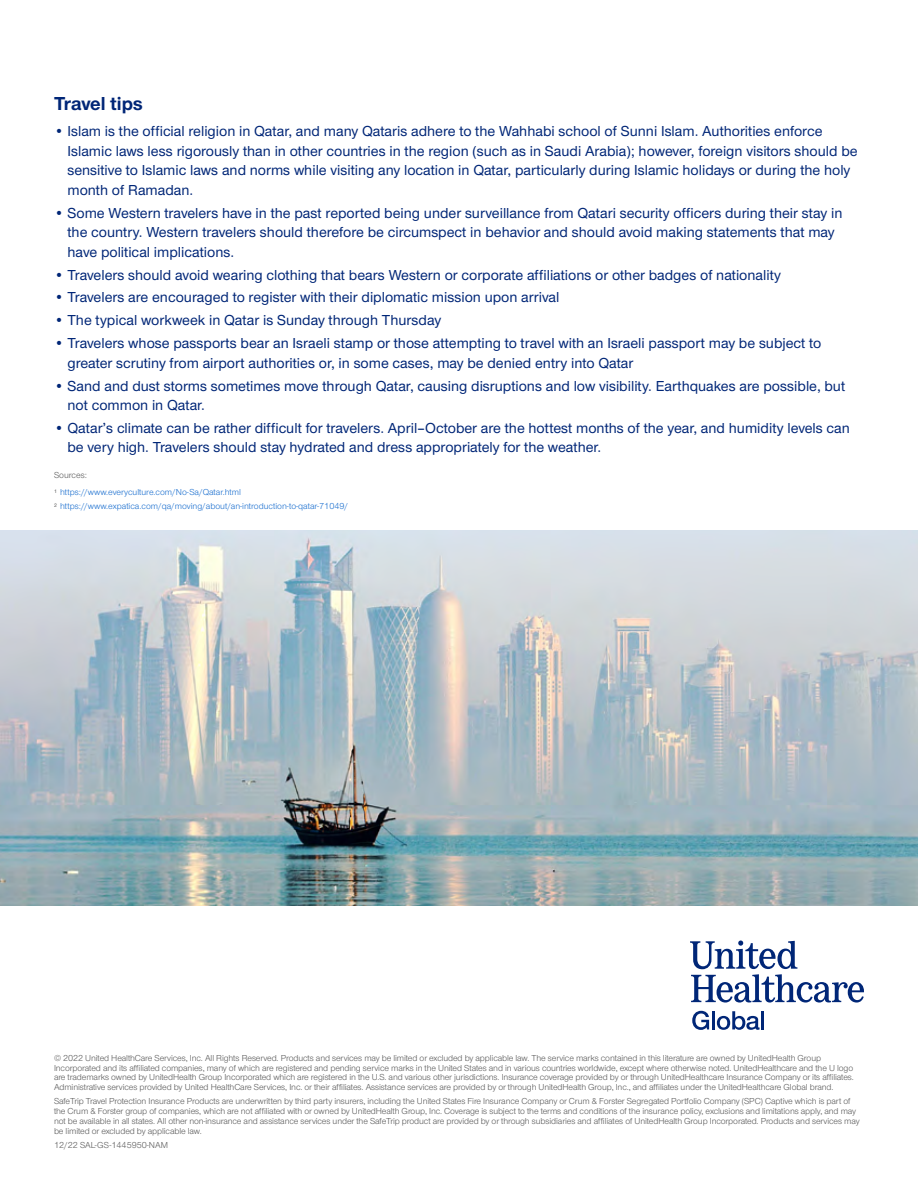
<style>
.page{position:relative;width:918px;height:1188px;background:#fff}
.page>*{position:absolute;margin:0;border:0;box-sizing:border-box;transform-origin:0 0}
.H5-Sans{font:700 19.5px "UHC Sans";color:#002677}
.t1{font:500 15px/19.5px "UHC Sans";color:#002677}
.Disclaimer_Copyrigh{font:9px/9.8px "UHC Sans";letter-spacing:-.01em;color:#5a5a5a}
.t2{font:9px "UHC Sans";color:#196ecf}
.Body{font:9px "UHC Sans";color:#5a5a5a}
.s1{font-weight:700}
</style>
<div class="page">
<svg style="left:690px;top:941px;width:174px;height:62px"></svg>
<svg style="left:692px;top:1011px;width:17px;height:19px"></svg>
<hr style="left:712px;top:1011px;width:3px;height:18px;background:#002677">
<svg style="left:717px;top:1011px;width:43px;height:19px"></svg>
<hr style="left:761px;top:1011px;width:3px;height:18px;background:#002677">
<img style="left:0;top:531px;width:918px;height:375px">
<p class="H5-Sans" style="left:54px;top:90px;width:90px">Travel tips</p>
<p class="t1" style="left:68px;top:121px;width:792px;text-indent:-14px"><span class="s1">•</span> Islam is the official religion in Qatar, and many Qataris adhere to the Wahhabi school of Sunni Islam. Authorities enforce Islamic laws less rigorously than in other countries in the region (such as in Saudi Arabia); however, foreign visitors should be sensitive to Islamic laws and norms while visiting any location in Qatar, particularly during Islamic holidays or during the holy month of Ramadan.</p>
<p class="t1" style="left:68px;top:202px;width:776px;text-indent:-14px"><span class="s1">•</span> Some Western travelers have in the past reported being under surveillance from Qatari security officers during their stay in the country. Western travelers should therefore be circumspect in behavior and should avoid making statements that may have political implications.</p>
<p class="t1" style="left:54px;top:264px;width:729px"><span class="s1">•</span> Travelers should avoid wearing clothing that bears Western or corporate affiliations or other badges of nationality</p>
<p class="t1" style="left:54px;top:287px;width:507px"><span class="s1">•</span> Travelers are encouraged to register with their diplomatic mission upon arrival</p>
<p class="t1" style="left:54px;top:310px;width:389px"><span class="s1">•</span> The typical workweek in Qatar is Sunday through Thursday</p>
<p class="t1" style="left:68px;top:333px;width:755px;text-indent:-14px"><span class="s1">•</span> Travelers whose passports bear an Israeli stamp or those attempting to travel with an Israeli passport may be subject to greater scrutiny from airport authorities or, in some cases, may be denied entry into Qatar</p>
<p class="t1" style="left:68px;top:375px;width:779px;text-indent:-14px"><span class="s1">•</span> Sand and dust storms sometimes move through Qatar, causing disruptions and low visibility. Earthquakes are possible, but not common in Qatar.</p>
<p class="t1" style="left:68px;top:418px;width:784px;text-indent:-14px"><span class="s1">•</span> Qatar’s climate can be rather difficult for travelers. April–October are the hottest months of the year, and humidity levels can be very high. Travelers should stay hydrated and dress appropriately for the weather.</p>
<p class="Body" style="left:54px;top:469px;width:35px">Sources:</p>
<p class="t2" style="left:54px;top:486px;width:189px"><sup>1</sup> https://www.everyculture.com/No-Sa/Qatar.html</p>
<p class="t2" style="left:54px;top:500px;width:296px"><sup>2</sup> https://www.expatica.com/qa/moving/about/an-introduction-to-qatar-71049/</p>
<p class="Disclaimer_Copyrigh" style="left:54px;top:1053px;width:801px">© 2022 United HealthCare Services, Inc. All Rights Reserved. Products and services may be limited or excluded by applicable law. The service marks contained in this literature are owned by UnitedHealth Group Incorporated and its affiliated companies, many of which are registered and pending service marks in the United States and in various countries worldwide, except where otherwise noted. UnitedHealthcare and the U logo are trademarks owned by UnitedHealth Group Incorporated which are registered in the U.S. and various other jurisdictions. Insurance coverage provided by or through UnitedHealthcare Insurance Company or its affiliates.<br>Administrative services provided by United HealthCare Services, Inc. or their affiliates. Assistance services are provided by or through UnitedHealth Group, Inc., and affiliates under the UnitedHealthcare Global brand.</p>
<p class="Disclaimer_Copyrigh" style="left:54px;top:1096px;width:807px">SafeTrip Travel Protection Insurance Products are underwritten by third party insurers, including the United States Fire Insurance Company or Crum &amp; Forster Segregated Portfolio Company (SPC) Captive which is part of the Crum &amp; Forster group of companies, which are not affiliated with or owned by UnitedHealth Group, Inc. Coverage is subject to the terms and conditions of the insurance policy, exclusions and limitations apply, and may not be available in all states. All other non-insurance and assistance services under the SafeTrip product are provided by or through subsidiaries and affiliates of UnitedHealth Group Incorporated. Products and services may be limited or excluded by applicable law.</p>
<p class="Disclaimer_Copyrigh" style="left:54px;top:1140px;width:116px">12/22 SAL-GS-1445950-NAM</p>
</div>
